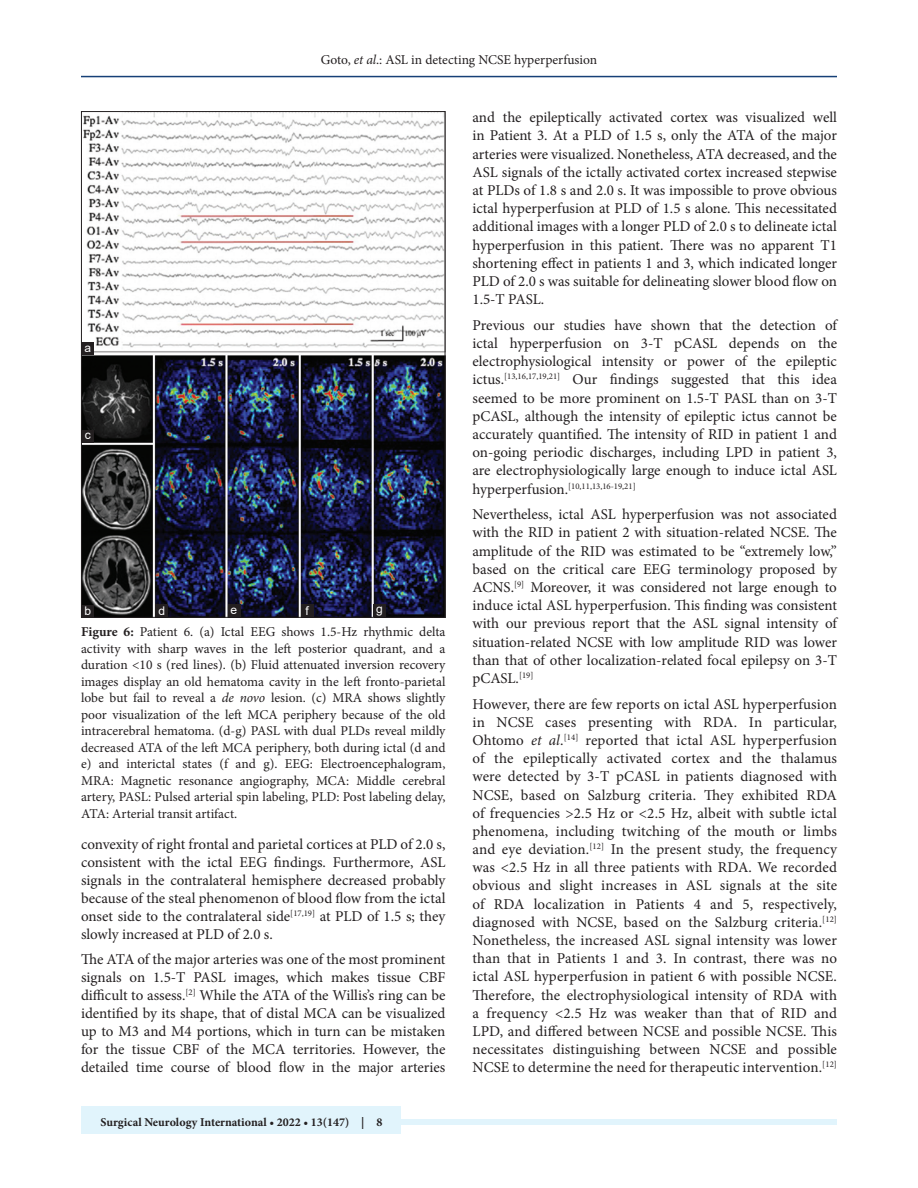
<style>
.page{position:relative;width:918px;height:1188px;background:#fff}
.page>*{position:absolute;margin:0;border:0;box-sizing:border-box;transform-origin:0 0}
.TX{font:15px/18.1px "Minion Pro";color:#231f20;text-align:justify}
.FGC{font:13.5px/16.5px "Minion Pro";color:#231f20;text-align:justify}
.t1{font:700 12px "Minion Pro";color:#231f20}
.LABEL{font:12px "Arial";color:#fff}
.TX-2{font:8.7px "Minion Pro";color:#231f20}
.s1{font-style:italic}
.s2{font-weight:700}
.s3{font-size:15px}
</style>
<div class="page">
<hr style="left:81px;top:76px;width:756px;height:1px;background:#164077">
<div style="left:81px;top:1119px;width:756px;height:6px;background:#e1f4fc"></div>
<div style="left:81px;top:1106px;width:319px;height:28px;background:#e1f4fc"></div>
<img style="left:83px;top:113px;width:360px;height:503px">
<div style="left:155px;top:605px;width:13px;height:12px;background:#231f20"></div>
<div style="left:82px;top:430px;width:12px;height:12px;background:#231f20"></div>
<div style="left:373px;top:605px;width:13px;height:12px;background:#231f20"></div>
<div style="left:81px;top:605px;width:13px;height:12px;background:#231f20"></div>
<div style="left:301px;top:605px;width:13px;height:12px;background:#231f20"></div>
<div style="left:81px;top:343px;width:13px;height:12px;background:#231f20"></div>
<div style="left:228px;top:604px;width:12px;height:13px;background:#231f20"></div>
<p class="FGC" style="left:321px;top:51px;width:278px">Goto, <span class="s1">et al</span>.: ASL in detecting NCSE hyperperfusion</p>
<p class="LABEL" style="left:85px;top:340px;width:8px">a</p>
<p class="LABEL" style="left:85px;top:427px;width:7px">c</p>
<p class="LABEL" style="left:84px;top:603px;width:8px">b</p>
<p class="LABEL" style="left:305px;top:603px;width:5px">f</p>
<p class="LABEL" style="left:376px;top:601px;width:8px">g</p>
<p class="LABEL" style="left:158px;top:603px;width:8px">d</p>
<p class="LABEL" style="left:231px;top:602px;width:8px">e</p>
<p class="FGC" style="left:81px;top:624px;width:366px"><span class="s2">Figure 6:</span> Patient 6. (a) Ictal EEG shows 1.5-Hz rhythmic delta activity with sharp waves in the left posterior quadrant, and a duration &lt;10 s (red lines). (b) Fluid attenuated inversion recovery images display an old hematoma cavity in the left fronto-parietal lobe but fail to reveal a <span class="s1">de novo</span> lesion. (c) MRA shows slightly poor visualization of the left MCA periphery because of the old intracerebral hematoma. (d-g) PASL with dual PLDs reveal mildly decreased ATA of the left MCA periphery, both during ictal (d and e) and interictal states (f and g). EEG: Electroencephalogram, MRA: Magnetic resonance angiography, MCA: Middle cerebral artery, PASL: Pulsed arterial spin labeling, PLD: Post labeling delay, ATA: Arterial transit artifact.</p>
<p class="TX" style="left:81px;top:835px;width:366px">convexity of right frontal and parietal cortices at PLD of 2.0 s, consistent with the ictal EEG findings. Furthermore, ASL signals in the contralateral hemisphere decreased probably because of the steal phenomenon of blood flow from the ictal onset side to the contralateral side<sup>[17,19]</sup> at PLD of 1.5 s; they slowly increased at PLD of 2.0 s.</p>
<p class="TX" style="left:81px;top:951px;width:366px">The ATA of the major arteries was one of the most prominent signals on 1.5-T PASL images, which makes tissue CBF difficult to assess.<sup>[2]</sup> While the ATA of the Willis’s ring can be identified by its shape, that of distal MCA can be visualized up to M3 and M4 portions, which in turn can be mistaken for the tissue CBF of the MCA territories. However, the detailed time course of blood flow in the major arteries</p>
<p class="t1" style="left:100px;top:1113px;width:284px">Surgical Neurology International • 2022 • 13(147) | 8</p>
<p class="TX" style="left:472px;top:108px;width:366px">and the epileptically activated cortex was visualized well in Patient 3. At a PLD of 1.5 s, only the ATA of the major arteries were visualized. Nonetheless, ATA decreased, and the ASL signals of the ictally activated cortex increased stepwise at PLDs of 1.8 s and 2.0 s. It was impossible to prove obvious ictal hyperperfusion at PLD of 1.5 s alone. This necessitated additional images with a longer PLD of 2.0 s to delineate ictal hyperperfusion in this patient. There was no apparent T1 shortening effect in patients 1 and 3, which indicated longer PLD of 2.0 s was suitable for delineating slower blood flow on 1.5-T PASL.</p>
<p class="TX" style="left:472px;top:316px;width:366px">Previous our studies have shown that the detection of ictal hyperperfusion on 3-T pCASL depends on the electrophysiological intensity or power of the epileptic ictus.<sup>[13,16,17,19,21]</sup> Our findings suggested that this idea seemed to be more prominent on 1.5-T PASL than on 3-T pCASL, although the intensity of epileptic ictus cannot be accurately quantified. The intensity of RID in patient 1 and on-going periodic discharges, including LPD in patient 3, are electrophysiologically large enough to induce ictal ASL</p>
<p class="TX-2" style="left:472px;top:480px;width:165px"><span class="s3">hyperperfusion.</span>[10,11,13,16-19,21]</p>
<p class="TX" style="left:472px;top:505px;width:366px">Nevertheless, ictal ASL hyperperfusion was not associated with the RID in patient 2 with situation-related NCSE. The amplitude of the RID was estimated to be “extremely low,” based on the critical care EEG terminology proposed by ACNS.<sup>[9]</sup> Moreover, it was considered not large enough to induce ictal ASL hyperperfusion. This finding was consistent with our previous report that the ASL signal intensity of situation-related NCSE with low amplitude RID was lower than that of other localization-related focal epilepsy on 3-T pCASL.<sup>[19]</sup></p>
<p class="TX" style="left:472px;top:695px;width:366px">However, there are few reports on ictal ASL hyperperfusion in NCSE cases presenting with RDA. In particular, Ohtomo <span class="s1">et al</span>.<sup>[14]</sup> reported that ictal ASL hyperperfusion of the epileptically activated cortex and the thalamus were detected by 3-T pCASL in patients diagnosed with NCSE, based on Salzburg criteria. They exhibited RDA of frequencies &gt;2.5 Hz or &lt;2.5 Hz, albeit with subtle ictal phenomena, including twitching of the mouth or limbs and eye deviation.<sup>[12]</sup> In the present study, the frequency was &lt;2.5 Hz in all three patients with RDA. We recorded obvious and slight increases in ASL signals at the site of RDA localization in Patients 4 and 5, respectively, diagnosed with NCSE, based on the Salzburg criteria.<sup>[12] </sup>Nonetheless, the increased ASL signal intensity was lower than that in Patients 1 and 3. In contrast, there was no ictal ASL hyperperfusion in patient 6 with possible NCSE.<br>Therefore, the electrophysiological intensity of RDA with a frequency &lt;2.5 Hz was weaker than that of RID and LPD, and differed between NCSE and possible NCSE. This necessitates distinguishing between NCSE and possible NCSE to determine the need for therapeutic intervention.<sup>[12]</sup></p>
</div>
